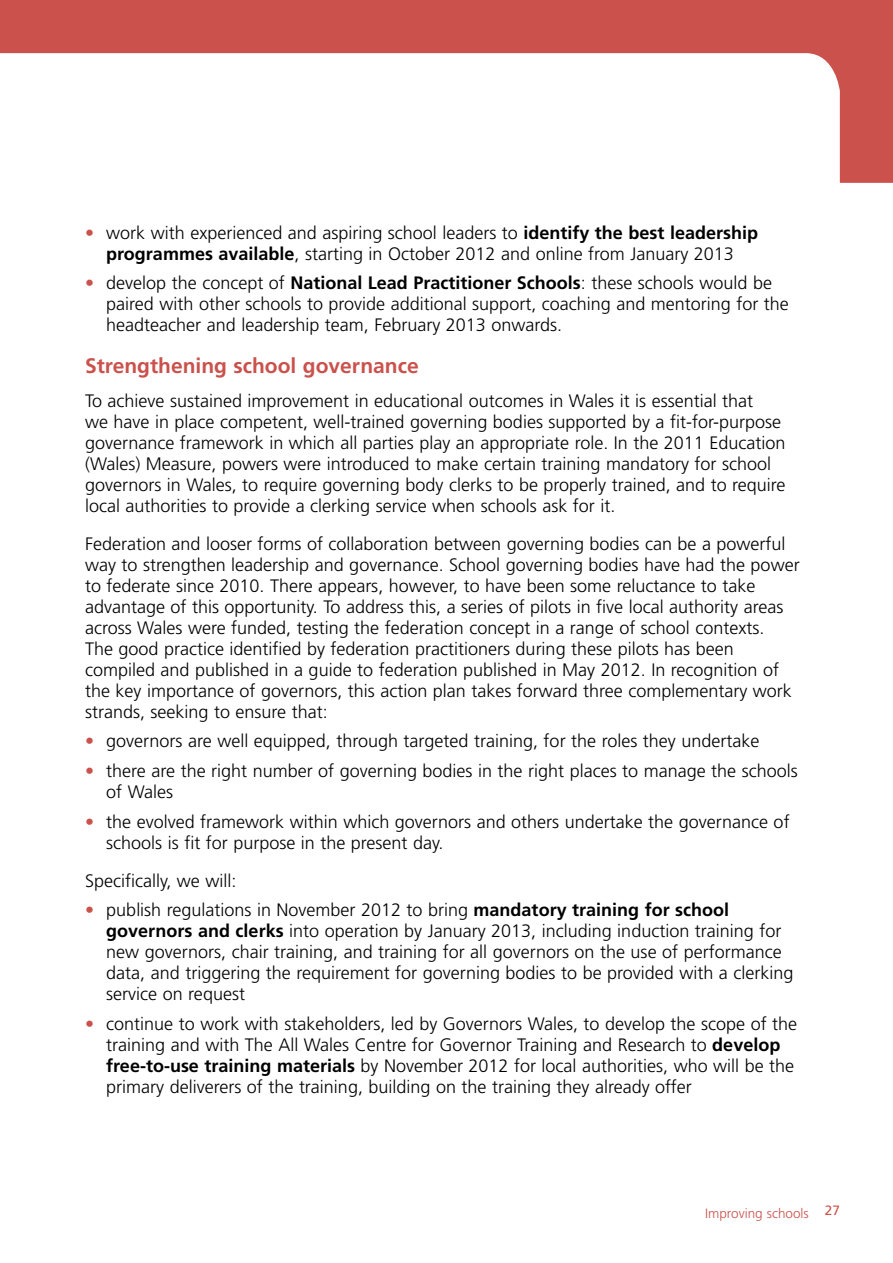
<style>
.page{position:relative;width:893px;height:1263px;background:#fff}
.page>*{position:absolute;margin:0;border:0;box-sizing:border-box;transform-origin:0 0}
._2__sub_head_bold_14{font:700 21px "Frutiger LT Std";color:#ca514c}
._19__Bullets_5mm_ind{font:300 18px/21px "Frutiger";color:#000}
._09__Body_text_12pt{font:300 18px/21px "Frutiger";color:#000}
.t1{font:300 13.5px "Frutiger LT Std";color:#ca514c}
.s1{color:#ca514c}
.s2{font-weight:700}
</style>
<div class="page">
<svg style="left:0;top:0;width:893px;height:183px"></svg>
<p class="_19__Bullets_5mm_ind" style="left:85px;top:222px;width:674px;text-align:center"><span class="s1">•</span> work with experienced and aspiring school leaders to <span class="s2">identify the best leadership programmes available</span>, starting in October 2012 and online from January 2013</p>
<p class="_19__Bullets_5mm_ind" style="left:106px;top:273px;width:684px;text-indent:-21px"><span class="s1">•</span> develop the concept of <span class="s2">National Lead Practitioner Schools</span>: these schools would be paired with other schools to provide additional support, coaching and mentoring for the headteacher and leadership team, February 2013 onwards.</p>
<p class="_2__sub_head_bold_14" style="left:85px;top:353px;width:335px">Strengthening school governance</p>
<p class="_09__Body_text_12pt" style="left:85px;top:390px;width:702px">To achieve sustained improvement in educational outcomes in Wales it is essential that<br>we have in place competent, well-trained governing bodies supported by a fit-for-purpose governance framework in which all parties play an appropriate role. In the 2011 Education (Wales) Measure, powers were introduced to make certain training mandatory for school governors in Wales, to require governing body clerks to be properly trained, and to require local authorities to provide a clerking service when schools ask for it.</p>
<p class="_09__Body_text_12pt" style="left:85px;top:533px;width:716px">Federation and looser forms of collaboration between governing bodies can be a powerful way to strengthen leadership and governance. School governing bodies have had the power to federate since 2010. There appears, however, to have been some reluctance to take advantage of this opportunity. To address this, a series of pilots in five local authority areas across Wales were funded, testing the federation concept in a range of school contexts.<br>The good practice identified by federation practitioners during these pilots has been compiled and published in a guide to federation published in May 2012. In recognition of the key importance of governors, this action plan takes forward three complementary work strands, seeking to ensure that:</p>
<p class="_19__Bullets_5mm_ind" style="left:85px;top:731px;width:676px"><span class="s1">•</span> governors are well equipped, through targeted training, for the roles they undertake</p>
<p class="_19__Bullets_5mm_ind" style="left:106px;top:760px;width:693px;text-indent:-21px"><span class="s1">•</span> there are the right number of governing bodies in the right places to manage the schools of Wales</p>
<p class="_19__Bullets_5mm_ind" style="left:106px;top:811px;width:685px;text-indent:-21px"><span class="s1">•</span> the evolved framework within which governors and others undertake the governance of schools is fit for purpose in the present day.</p>
<p class="_09__Body_text_12pt" style="left:85px;top:870px;width:153px">Specifically, we will:</p>
<p class="_19__Bullets_5mm_ind" style="left:106px;top:899px;width:689px;text-indent:-21px"><span class="s1">•</span> publish regulations in November 2012 to bring <span class="s2">mandatory training for school governors and clerks</span> into operation by January 2013, including induction training for new governors, chair training, and training for all governors on the use of performance data, and triggering the requirement for governing bodies to be provided with a clerking service on request</p>
<p class="_19__Bullets_5mm_ind" style="left:106px;top:1013px;width:692px;text-indent:-21px"><span class="s1">•</span> continue to work with stakeholders, led by Governors Wales, to develop the scope of the training and with The All Wales Centre for Governor Training and Research to <span class="s2">develop free‑to‑use training materials</span> by November 2012 for local authorities, who will be the primary deliverers of the training, building on the training they already offer</p>
<p class="t1" style="left:705px;top:1205px;width:136px">Improving schools <sup>27</sup></p>
</div>
